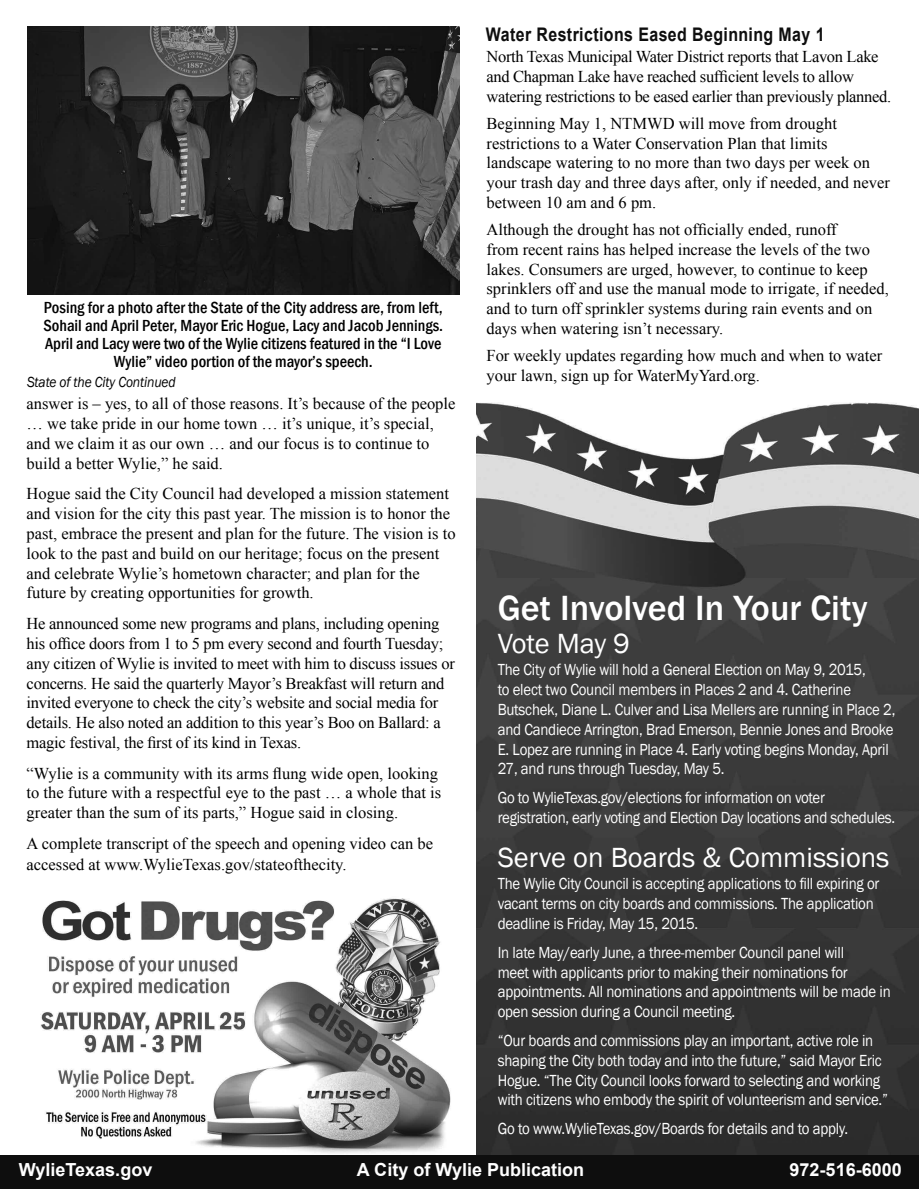
<style>
.page{position:relative;width:919px;height:1189px;background:#fff}
.page>*{position:absolute;margin:0;border:0;box-sizing:border-box;transform-origin:0 0}
.t1{font:500 36px "Franklin Gothic";color:#fff}
.t2{font:28.5px "Franklin Gothic";color:#fff}
.t3{font:700 18.75px "Arial";letter-spacing:.025em;color:#0e0e0e;scale:.85 1}
.t4{font:700 18px "Arial";color:#fff}
.t5{font:16.5px/19.8px "Times New Roman";color:#000}
.t6{font:16.5px/19.8px "Franklin Gothic";letter-spacing:-.015em;color:#fff;scale:.9 1}
.t7{font:500 condensed 16.5px/18px "Franklin Gothic";color:#000;text-align:center}
.t8{font:16.5px/19.8px "Times New Roman";letter-spacing:-.02em;color:#000}
.t9{font:italic 15px "Franklin Gothic";letter-spacing:-.01em;color:#000;scale:.9 1}
</style>
<div class="page">
<img style="left:40px;top:898px;width:411px;height:255px">
<img style="left:476px;top:402px;width:442px;height:752px">
<div style="left:0;top:1154px;width:918px;height:34px;background:#0e0e0e"></div>
<img style="left:27px;top:27px;width:432px;height:267px">
<p class="t7" style="left:43px;top:298px;width:401px">Posing for a photo after the State of the City address are, from left, Sohail and April Peter, Mayor Eric Hogue, Lacy and Jacob Jennings.<br>April and Lacy were two of the Wylie citizens featured in the “I Love Wylie” video portion of the mayor’s speech.</p>
<p class="t9" style="left:27px;top:373px;width:167px">State of the City Continued</p>
<p class="t5" style="left:27px;top:393px;width:430px">answer is – yes, to all of those reasons. It’s because of the people … we take pride in our home town … it’s unique, it’s special, and we claim it as our own … and our focus is to continue to build a better Wylie,” he said.</p>
<p class="t5" style="left:27px;top:483px;width:430px">Hogue said the City Council had developed a mission statement and vision for the city this past year. The mission is to honor the past, embrace the present and plan for the future. The vision is to look to the past and build on our heritage; focus on the present and celebrate Wylie’s hometown character; and plan for the future by creating opportunities for growth.</p>
<p class="t5" style="left:27px;top:613px;width:429px">He announced some new programs and plans, including opening his office doors from 1 to 5 pm every second and fourth Tuesday; any citizen of Wylie is invited to meet with him to discuss issues or concerns. He said the quarterly Mayor’s Breakfast will return and invited everyone to check the city’s website and social media for details. He also noted an addition to this year’s Boo on Ballard: a magic festival, the first of its kind in Texas.</p>
<p class="t5" style="left:27px;top:762px;width:416px">“Wylie is a community with its arms flung wide open, looking to the future with a respectful eye to the past … a whole that is greater than the sum of its parts,” Hogue said in closing.</p>
<p class="t5" style="left:27px;top:831px;width:407px;line-height:21.6px">A complete transcript of the speech and opening video can be accessed at www.WylieTexas.gov/stateofthecity.</p>
<p class="t3" style="left:485px;top:21px;width:399px">Water Restrictions Eased Beginning May 1</p>
<p class="t8" style="left:486px;top:46px;width:406px">North Texas Municipal Water District reports that Lavon Lake and Chapman Lake have reached sufficient levels to allow watering restrictions to be eased earlier than previously planned.</p>
<p class="t5" style="left:486px;top:113px;width:404px">Beginning May 1, NTMWD will move from drought restrictions to a Water Conservation Plan that limits landscape watering to no more than two days per week on your trash day and three days after, only if needed, and never between 10 am and 6 pm.</p>
<p class="t5" style="left:486px;top:219px;width:404px">Although the drought has not officially ended, runoff<br>from recent rains has helped increase the levels of the two lakes. Consumers are urged, however, to continue to keep sprinklers off and use the manual mode to irrigate, if needed, and to turn off sprinkler systems during rain events and on days when watering isn’t necessary.</p>
<p class="t5" style="left:486px;top:345px;width:397px">For weekly updates regarding how much and when to water your lawn, sign up for WaterMyYard.org.</p>
<h1 class="t1" style="left:497px;top:586px;width:371px">Get Involved In Your City</h1>
<h2 class="t2" style="left:497px;top:626px;width:134px">Vote May 9</h2>
<p class="t6" style="left:497px;top:660px;width:443px">The City of Wylie will hold a General Election on May 9, 2015,<br>to elect two Council members in Places 2 and 4. Catherine Butschek, Diane L. Culver and Lisa Mellers are running in Place 2, and Candiece Arrington, Brad Emerson, Bennie Jones and Brooke E. Lopez are running in Place 4. Early voting begins Monday, April 27, and runs through Tuesday, May 5.</p>
<p class="t6" style="left:497px;top:788px;width:443px">Go to WylieTexas.gov/elections for information on voter registration, early voting and Election Day locations and schedules.</p>
<h2 class="t2" style="left:497px;top:839px;width:393px">Serve on Boards &amp; Commissions</h2>
<p class="t6" style="left:497px;top:874px;width:425px">The Wylie City Council is accepting applications to fill expiring or vacant terms on city boards and commissions. The application deadline is Friday, May 15, 2015.</p>
<p class="t6" style="left:497px;top:942px;width:438px">In late May/early June, a three-member Council panel will<br>meet with applicants prior to making their nominations for appointments. All nominations and appointments will be made in open session during a Council meeting.</p>
<p class="t6" style="left:497px;top:1030px;width:435px">“Our boards and commissions play an important, active role in shaping the City both today and into the future,” said Mayor Eric Hogue. “The City Council looks forward to selecting and working with citizens who embody the spirit of volunteerism and service.”</p>
<p class="t6" style="left:497px;top:1118px;width:391px">Go to www.WylieTexas.gov/Boards for details and to apply.</p>
<p class="t4" style="left:19px;top:1156px;width:135px">WylieTexas.gov</p>
<p class="t4" style="left:357px;top:1156px;width:229px">A City of Wylie Publication</p>
<p class="t4" style="left:789px;top:1156px;width:114px">972-516-6000</p>
</div>
